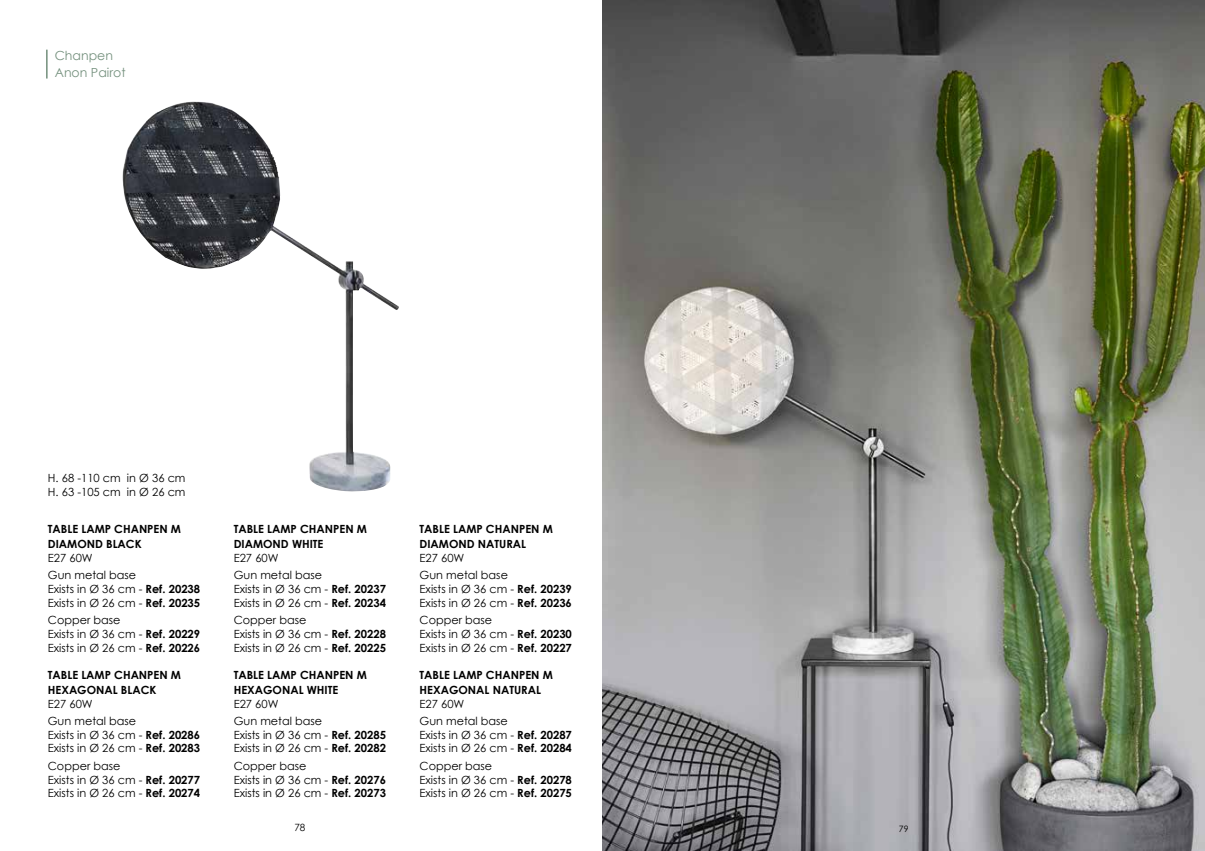
<style>
.page{position:relative;width:1205px;height:851px;background:#fff}
.page>*{position:absolute;margin:0;border:0;box-sizing:border-box;transform-origin:0 0}
.t1{font:12.5px/16.2px "Century Gothic";color:#75917e}
.t2{font:11.25px/13.8px "Century Gothic";color:#000}
.t3{font:700 11.25px/15px "Century Gothic";color:#000}
.t4{font:10px "Century Gothic";color:#000}
.t5{font:8.75px "Century Gothic";color:#000}
.s1{font-weight:700}
</style>
<div class="page">
<img style="left:602px;top:0;width:603px;height:850px">
<img style="left:122px;top:102px;width:277px;height:390px">
<hr style="left:46px;top:50px;width:2px;height:28px;background:#75917e">
<p class="t1" style="left:55px;top:48px;width:72px">Chanpen<br>Anon Pairot</p>
<p class="t2" style="left:48px;top:471px;width:139px">H. 68 -110 cm in Ø 36 cm<br>H. 63 -105 cm in Ø 26 cm</p>
<p class="t3" style="left:48px;top:521px;width:135px">TABLE LAMP CHANPEN M<br>DIAMOND BLACK</p>
<p class="t2" style="left:48px;top:549px;width:90px;line-height:17.2px">E27 60W<br>Gun metal base</p>
<p class="t2" style="left:48px;top:582px;width:154px">Exists in Ø 36 cm - <span class="s1">Ref. 20238<br></span>Exists in Ø 26 cm - <span class="s1">Ref. 20235</span></p>
<p class="t2" style="left:48px;top:613px;width:154px">Copper base<br>Exists in Ø 36 cm - <span class="s1">Ref. 20229<br></span>Exists in Ø 26 cm - <span class="s1">Ref. 20226</span></p>
<p class="t3" style="left:48px;top:666px;width:135px">TABLE LAMP CHANPEN M<br>HEXAGONAL BLACK</p>
<p class="t2" style="left:48px;top:694px;width:90px;line-height:17.2px">E27 60W<br>Gun metal base</p>
<p class="t2" style="left:48px;top:727px;width:154px">Exists in Ø 36 cm - <span class="s1">Ref. 20286<br></span>Exists in Ø 26 cm - <span class="s1">Ref. 20283</span></p>
<p class="t2" style="left:48px;top:758px;width:154px">Copper base<br>Exists in Ø 36 cm - <span class="s1">Ref. 20277<br></span>Exists in Ø 26 cm - <span class="s1">Ref. 20274</span></p>
<p class="t3" style="left:234px;top:521px;width:135px">TABLE LAMP CHANPEN M<br>DIAMOND WHITE</p>
<p class="t2" style="left:234px;top:549px;width:90px;line-height:17.2px">E27 60W<br>Gun metal base</p>
<p class="t2" style="left:234px;top:582px;width:154px">Exists in Ø 36 cm - <span class="s1">Ref. 20237<br></span>Exists in Ø 26 cm - <span class="s1">Ref. 20234</span></p>
<p class="t2" style="left:234px;top:613px;width:154px">Copper base<br>Exists in Ø 36 cm - <span class="s1">Ref. 20228<br></span>Exists in Ø 26 cm - <span class="s1">Ref. 20225</span></p>
<p class="t3" style="left:234px;top:666px;width:135px">TABLE LAMP CHANPEN M<br>HEXAGONAL WHITE</p>
<p class="t2" style="left:234px;top:694px;width:90px;line-height:17.2px">E27 60W<br>Gun metal base</p>
<p class="t2" style="left:234px;top:727px;width:154px">Exists in Ø 36 cm - <span class="s1">Ref. 20285<br></span>Exists in Ø 26 cm - <span class="s1">Ref. 20282</span></p>
<p class="t2" style="left:234px;top:758px;width:154px">Copper base<br>Exists in Ø 36 cm - <span class="s1">Ref. 20276<br></span>Exists in Ø 26 cm - <span class="s1">Ref. 20273</span></p>
<p class="t3" style="left:419px;top:521px;width:135px">TABLE LAMP CHANPEN M<br>DIAMOND NATURAL</p>
<p class="t2" style="left:419px;top:549px;width:90px;line-height:17.2px">E27 60W<br>Gun metal base</p>
<p class="t2" style="left:419px;top:582px;width:154px">Exists in Ø 36 cm - <span class="s1">Ref. 20239<br></span>Exists in Ø 26 cm - <span class="s1">Ref. 20236</span></p>
<p class="t2" style="left:419px;top:613px;width:154px">Copper base<br>Exists in Ø 36 cm - <span class="s1">Ref. 20230<br></span>Exists in Ø 26 cm - <span class="s1">Ref. 20227</span></p>
<p class="t3" style="left:419px;top:666px;width:135px">TABLE LAMP CHANPEN M<br>HEXAGONAL NATURAL</p>
<p class="t2" style="left:419px;top:694px;width:90px;line-height:17.2px">E27 60W<br>Gun metal base</p>
<p class="t2" style="left:419px;top:727px;width:154px">Exists in Ø 36 cm - <span class="s1">Ref. 20287<br></span>Exists in Ø 26 cm - <span class="s1">Ref. 20284</span></p>
<p class="t2" style="left:419px;top:758px;width:154px">Copper base<br>Exists in Ø 36 cm - <span class="s1">Ref. 20278<br></span>Exists in Ø 26 cm - <span class="s1">Ref. 20275</span></p>
<p class="t4" style="left:294px;top:820px;width:13px">78</p>
<p class="t5" style="left:899px;top:822px;width:11px">79</p>
</div>
